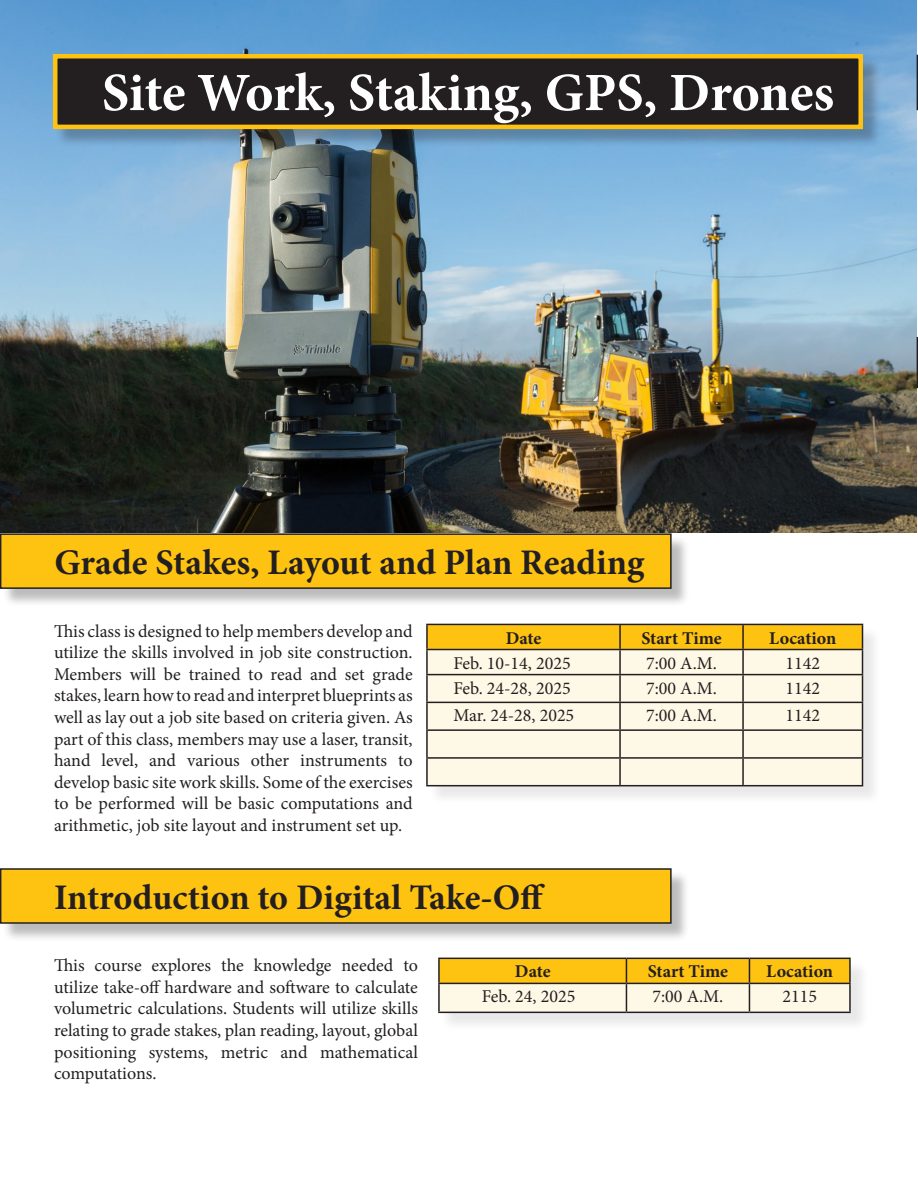
<style>
.page{position:relative;width:918px;height:1188px;background:#fff}
.page>*{position:absolute;margin:0;border:0;box-sizing:border-box;transform-origin:0 0}
.t1{font:700 54px "Minion Pro";color:#fff}
.Subhead{font:700 36px "Minion Pro";color:#231f20}
.Paragraph_Body{font:18px/21.6px "Minion Pro";color:#231f20;text-align:justify}
.t2{font:700 18px "Minion Pro";color:#231f20}
</style>
<div class="page">
<img style="left:0;top:0;width:917px;height:533px">
<div style="left:2px;top:536px;width:688px;height:71px;background:#231f20;opacity:.3"></div>
<div style="left:1px;top:534px;width:670px;height:54px;background:#fec210"></div>
<div style="left:0;top:533px;width:672px;height:56px;border:2px solid #231f20"></div>
<div style="left:429px;top:626px;width:453px;height:179px;background:#231f20;opacity:.1"></div>
<hr style="left:426px;top:624px;width:194px;height:1px;background:#231f20">
<hr style="left:426px;top:625px;width:2px;height:24px;background:#231f20">
<hr style="left:426px;top:649px;width:194px;height:1px;background:#231f20">
<hr style="left:426px;top:650px;width:2px;height:24px;background:#231f20">
<hr style="left:426px;top:674px;width:194px;height:1px;background:#231f20">
<hr style="left:426px;top:675px;width:2px;height:27px;background:#231f20">
<hr style="left:426px;top:702px;width:194px;height:1px;background:#231f20">
<hr style="left:426px;top:703px;width:2px;height:26px;background:#231f20">
<hr style="left:426px;top:729px;width:194px;height:2px;background:#231f20">
<hr style="left:426px;top:731px;width:2px;height:26px;background:#231f20">
<hr style="left:426px;top:757px;width:194px;height:2px;background:#231f20">
<hr style="left:426px;top:759px;width:2px;height:26px;background:#231f20">
<svg style="left:427px;top:624px;width:436px;height:161px;background:#efe2ba"></svg>
<hr style="left:426px;top:785px;width:194px;height:1px;background:#231f20">
<hr style="left:620px;top:785px;width:123px;height:1px;background:#231f20">
<hr style="left:743px;top:785px;width:120px;height:1px;background:#231f20">
<div style="left:2px;top:870px;width:688px;height:72px;background:#231f20;opacity:.3"></div>
<div style="left:1px;top:869px;width:670px;height:54px;background:#fec210"></div>
<div style="left:0;top:868px;width:672px;height:56px;border:2px solid #231f20"></div>
<div style="left:440px;top:960px;width:430px;height:72px;background:#231f20;opacity:.1"></div>
<hr style="left:438px;top:958px;width:188px;height:1px;background:#231f20">
<hr style="left:438px;top:959px;width:2px;height:24px;background:#231f20">
<hr style="left:749px;top:958px;width:102px;height:1px;background:#231f20">
<hr style="left:849px;top:959px;width:2px;height:24px;background:#231f20">
<hr style="left:438px;top:983px;width:188px;height:1px;background:#231f20">
<hr style="left:438px;top:984px;width:2px;height:28px;background:#231f20">
<hr style="left:749px;top:983px;width:102px;height:1px;background:#231f20">
<svg style="left:439px;top:958px;width:411px;height:54px;background:#f0d37d"></svg>
<hr style="left:849px;top:984px;width:2px;height:28px;background:#231f20">
<hr style="left:438px;top:1012px;width:188px;height:1px;background:#231f20">
<hr style="left:626px;top:1012px;width:123px;height:1px;background:#231f20">
<hr style="left:749px;top:1012px;width:102px;height:1px;background:#231f20">
<div style="left:55px;top:56px;width:826px;height:92px;background:#231f20;opacity:.3"></div>
<div style="left:55px;top:56px;width:806px;height:71px;background:#231f20"></div>
<div style="left:53px;top:54px;width:810px;height:75px;border:4px solid #fec210"></div>
<svg style="left:917px;top:337px;width:1px;height:51px"></svg>
<svg style="left:917px;top:55px;width:1px;height:55px"></svg>
<p class="t1" style="left:102px;top:55px;width:734px">Site Work, Staking, GPS, Drones</p>
<p class="Subhead" style="left:55px;top:537px;width:592px">Grade Stakes, Layout and Plan Reading</p>
<p class="Paragraph_Body" style="left:54px;top:620px;width:360px">This class is designed to help members develop and utilize the skills involved in job site construction.<br>Members will be trained to read and set grade stakes, learn how to read and interpret blueprints as well as lay out a job site based on criteria given. As part of this class, members may use a laser, transit, hand level, and various other instruments to develop basic site work skills. Some of the exercises to be performed will be basic computations and arithmetic, job site layout and instrument set up.</p>
<p class="t2" style="left:506px;top:625px;width:37px">Date</p>
<p class="t2" style="left:641px;top:625px;width:82px">Start Time</p>
<p class="t2" style="left:769px;top:625px;width:68px">Location</p>
<p class="Paragraph_Body" style="left:453px;top:652px;width:119px">Feb. 10-14, 2025</p>
<p class="Paragraph_Body" style="left:646px;top:652px;width:72px">7:00 A.M.</p>
<p class="Paragraph_Body" style="left:785px;top:652px;width:36px">1142</p>
<p class="Paragraph_Body" style="left:453px;top:677px;width:119px">Feb. 24-28, 2025</p>
<p class="Paragraph_Body" style="left:646px;top:677px;width:72px">7:00 A.M.</p>
<p class="Paragraph_Body" style="left:785px;top:677px;width:36px">1142</p>
<p class="Paragraph_Body" style="left:453px;top:705px;width:122px">Mar. 24-28, 2025</p>
<p class="Paragraph_Body" style="left:646px;top:705px;width:72px">7:00 A.M.</p>
<p class="Paragraph_Body" style="left:785px;top:705px;width:36px">1142</p>
<p class="Subhead" style="left:54px;top:872px;width:493px">Introduction to Digital Take-Off</p>
<p class="Paragraph_Body" style="left:54px;top:955px;width:365px">This course explores the knowledge needed to utilize take-off hardware and software to calculate volumetric calculations. Students will utilize skills relating to grade stakes, plan reading, layout, global positioning systems, metric and mathematical computations.</p>
<p class="t2" style="left:515px;top:959px;width:37px">Date</p>
<p class="t2" style="left:648px;top:959px;width:82px">Start Time</p>
<p class="t2" style="left:766px;top:959px;width:68px">Location</p>
<p class="Paragraph_Body" style="left:482px;top:986px;width:95px">Feb. 24, 2025</p>
<p class="Paragraph_Body" style="left:653px;top:986px;width:72px">7:00 A.M.</p>
<p class="Paragraph_Body" style="left:782px;top:986px;width:36px">2115</p>
</div>
